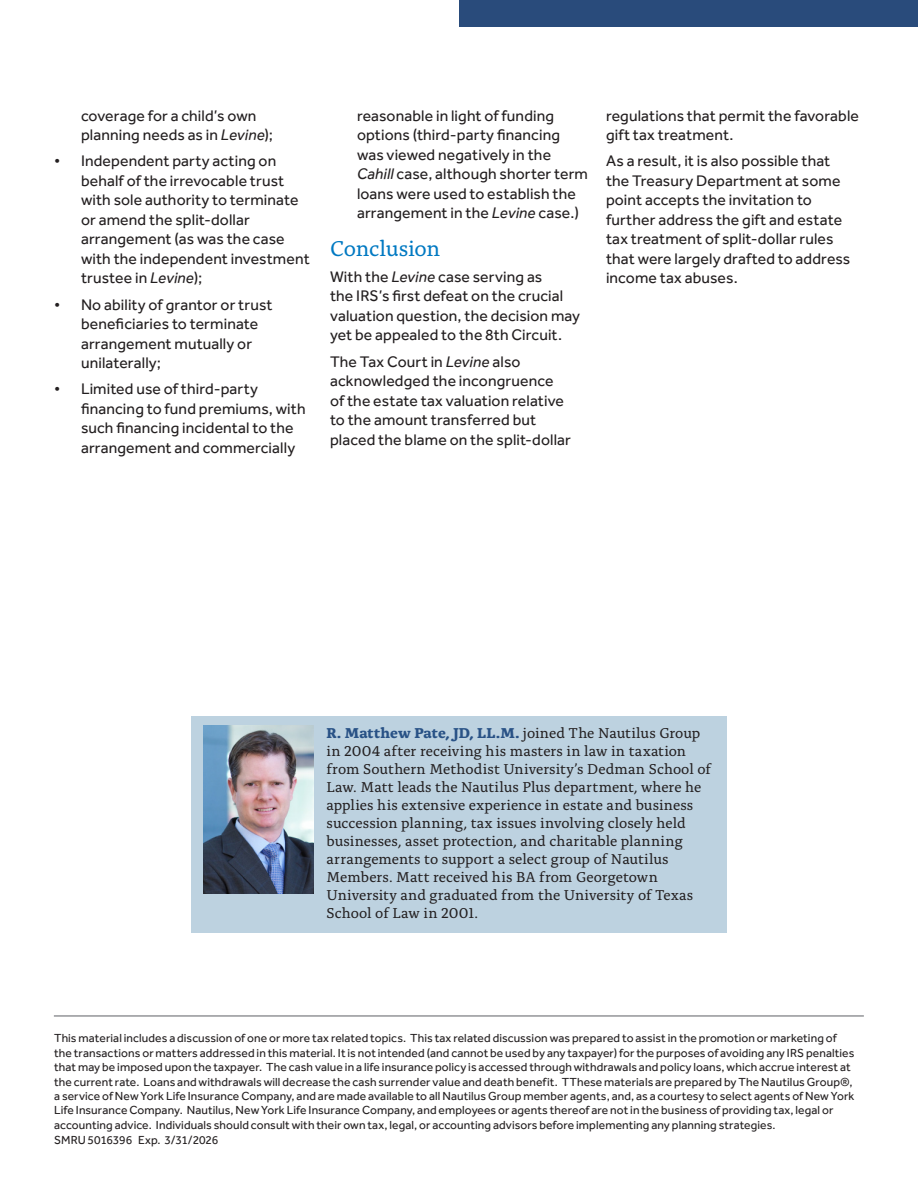
<style>
.page{position:relative;width:918px;height:1188px;background:#fff}
.page>*{position:absolute;margin:0;border:0;box-sizing:border-box;transform-origin:0 0}
.body_effra_10_12{font:22.5px "Alda Pro";letter-spacing:-.02em;color:#0079c2}
.body_effra_10_12-2{font:15.75px/19.5px "Effra Pro";letter-spacing:.01em;color:#231f20}
.t1{font:15px/18px "Alda Pro";color:#231f20}
.Fine_Print{font:12px/14.4px "Effra Pro";letter-spacing:.01em;color:#231f20}
.s1{font-style:italic}
.s2{font-weight:700;color:#295286}
</style>
<div class="page">
<div style="left:192px;top:716px;width:535px;height:216px;background:#bdd2e0"></div>
<img style="left:204px;top:725px;width:109px;height:169px">
<hr style="left:54px;top:1015px;width:810px;height:2px;background:#939598">
<div style="left:459px;top:0;width:459px;height:27px;background:#294b7b"></div>
<p class="body_effra_10_12-2" style="left:81px;top:105px;width:194px">coverage for a child’s own planning needs as in <span class="s1">Levine</span>);</p>
<p class="body_effra_10_12-2" style="left:81px;top:151px;width:230px;text-indent:-27px">• Independent party acting on behalf of the irrevocable trust with sole authority to terminate or amend the split-dollar arrangement (as was the case with the independent investment trustee in <span class="s1">Levine</span>);</p>
<p class="body_effra_10_12-2" style="left:81px;top:294px;width:193px;text-indent:-27px">• No ability of grantor or trust beneficiaries to terminate arrangement mutually or unilaterally;</p>
<p class="body_effra_10_12-2" style="left:81px;top:379px;width:226px;text-indent:-27px">• Limited use of third-party financing to fund premiums, with such financing incidental to the arrangement and commercially</p>
<p class="body_effra_10_12-2" style="left:357px;top:105px;width:232px">reasonable in light of funding options (third-party financing was viewed negatively in the<br><span class="s1">Cahill</span> case, although shorter term loans were used to establish the arrangement in the <span class="s1">Levine</span> case.)</p>
<p class="body_effra_10_12" style="left:330px;top:231px;width:112px">Conclusion</p>
<p class="body_effra_10_12-2" style="left:330px;top:267px;width:252px">With the <span class="s1">Levine</span> case serving as<br>the IRS’s first defeat on the crucial valuation question, the decision may yet be appealed to the 8th Circuit.</p>
<p class="body_effra_10_12-2" style="left:330px;top:351px;width:243px">The Tax Court in <span class="s1">Levine</span> also acknowledged the incongruence of the estate tax valuation relative to the amount transferred but placed the blame on the split-dollar</p>
<p class="body_effra_10_12-2" style="left:606px;top:105px;width:255px">regulations that permit the favorable gift tax treatment.</p>
<p class="body_effra_10_12-2" style="left:606px;top:151px;width:246px">As a result, it is also possible that the Treasury Department at some point accepts the invitation to further address the gift and estate tax treatment of split-dollar rules that were largely drafted to address income tax abuses.</p>
<p class="t1" style="left:327px;top:723px;width:386px"><span class="s2">R. Matthew Pate, JD, LL.M.</span> joined The Nautilus Group in 2004 after receiving his masters in law in taxation from Southern Methodist University’s Dedman School of Law. Matt leads the Nautilus Plus department, where he applies his extensive experience in estate and business succession planning, tax issues involving closely held businesses, asset protection, and charitable planning arrangements to support a select group of Nautilus Members. Matt received his BA from Georgetown University and graduated from the University of Texas School of Law in 2001.</p>
<p class="Fine_Print" style="left:54px;top:1031px;width:802px">This material includes a discussion of one or more tax related topics. This tax related discussion was prepared to assist in the promotion or marketing of the transactions or matters addressed in this material. It is not intended (and cannot be used by any taxpayer) for the purposes of avoiding any IRS penalties that may be imposed upon the taxpayer. The cash value in a life insurance policy is accessed through withdrawals and policy loans, which accrue interest at the current rate. Loans and withdrawals will decrease the cash surrender value and death benefit. TThese materials are prepared by The Nautilus Group®, a service of New York Life Insurance Company, and are made available to all Nautilus Group member agents, and, as a courtesy to select agents of New York Life Insurance Company. Nautilus, New York Life Insurance Company, and employees or agents thereof are not in the business of providing tax, legal or accounting advice. Individuals should consult with their own tax, legal, or accounting advisors before implementing any planning strategies.</p>
<p class="Fine_Print" style="left:54px;top:1132px;width:166px">SMRU 5016396 Exp. 3/31/2026</p>
</div>
